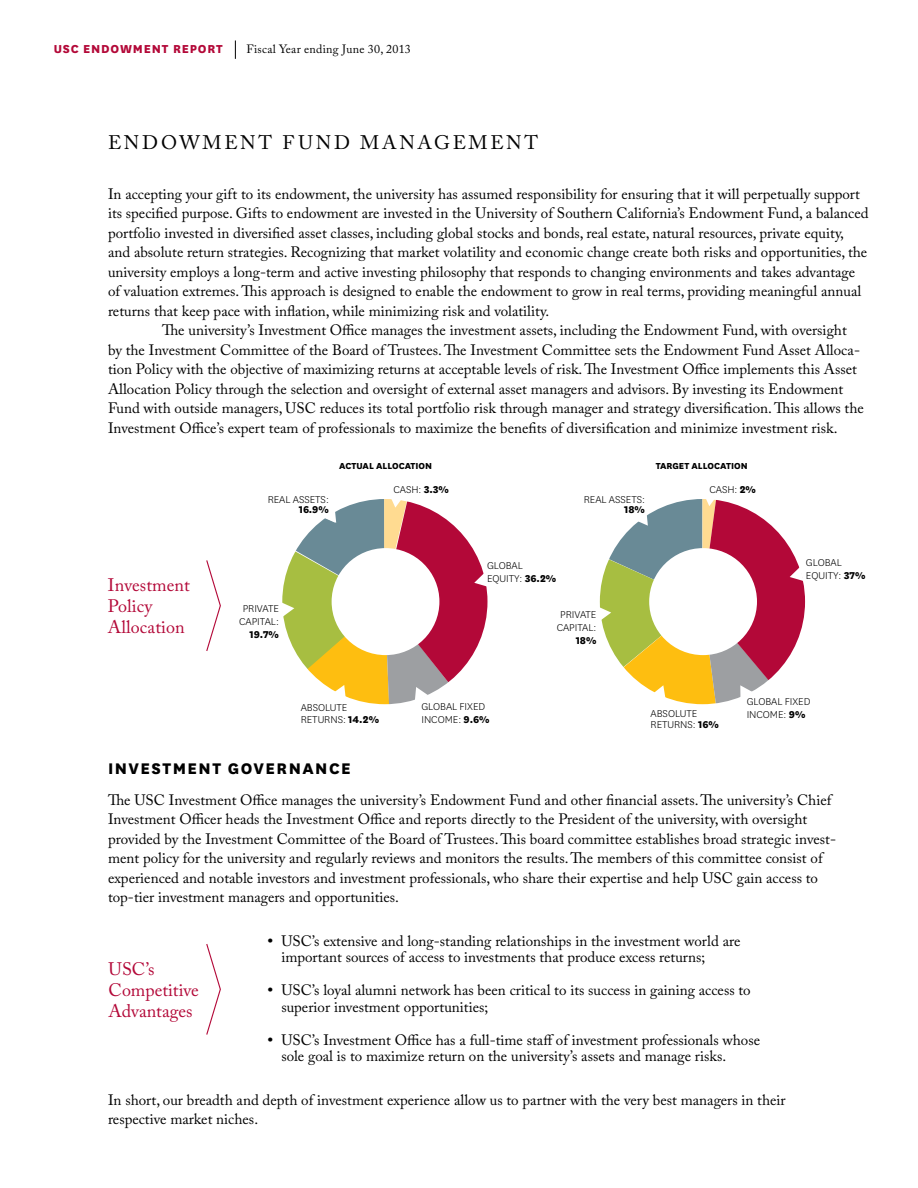
<style>
.page{position:relative;width:918px;height:1188px;background:#fff}
.page>*{position:absolute;margin:0;border:0;box-sizing:border-box;transform-origin:0 0}
.t1{font:19.5px "Adobe Caslon Pro";letter-spacing:.145em;color:#000}
.t2{font:18px/21px "Adobe Caslon Pro";color:#b30838}
.t3{font:800 18px "National";letter-spacing:.08em;color:#000}
.t4{font:15px/19.5px "Adobe Caslon Pro";color:#000}
.t5{font:800 13.5px "National";letter-spacing:.06em;color:#b30838}
.t6{font:12px "Adobe Caslon Pro";letter-spacing:.02em;color:#000}
.t7{font:300 11.7px/13px "National";letter-spacing:-.005em;color:#000}
.t8{font:800 11.7px "National";letter-spacing:-.005em;color:#000}
.t9{font:800 10.2px "National";color:#000}
.s1{font-weight:800}
.s2{font-weight:700}
</style>
<div class="page">
<svg style="left:235px;top:40px;width:1px;height:19px"></svg>
<svg style="left:206px;top:560px;width:15px;height:91px"></svg>
<svg style="left:206px;top:944px;width:15px;height:91px"></svg>
<div style="left:580px;top:479px;width:245px;height:245px;border:20px solid #fff;border-radius:50%"></div>
<svg style="left:592px;top:492px;width:221px;height:219px"></svg>
<div style="left:263px;top:479px;width:244px;height:245px;border:20px solid #fff;border-radius:50%"></div>
<svg style="left:274px;top:484px;width:220px;height:237px"></svg>
<p class="t5" style="left:54px;top:39px;width:170px">USC ENDOWMENT REPORT</p>
<p class="t6" style="left:247px;top:42px;width:166px">Fiscal Year ending June 30, 2013</p>
<h1 class="t1" style="left:108px;top:131px;width:55px">Endowm</h1>
<h1 class="t1" style="left:225px;top:131px;width:315px">ent Fund Managem ent</h1>
<p class="t4" style="left:108px;top:184px;width:762px">In accepting your gift to its endowment, the university has assumed responsibility for ensuring that it will perpetually support its specified purpose. Gifts to endowment are invested in the University of Southern California’s Endowment Fund, a balanced portfolio invested in diversified asset classes, including global stocks and bonds, real estate, natural resources, private equity, and absolute return strategies. Recognizing that market volatility and economic change create both risks and opportunities, the university employs a long-term and active investing philosophy that responds to changing environments and takes advantage of valuation extremes. This approach is designed to enable the endowment to grow in real terms, providing meaningful annual returns that keep pace with inflation, while minimizing risk and volatility.</p>
<p class="t4" style="left:108px;top:321px;width:757px;text-indent:54px">The university’s Investment Office manages the investment assets, including the Endowment Fund, with oversight by the Investment Committee of the Board of Trustees. The Investment Committee sets the Endowment Fund Asset Alloca&shy;tion Policy with the objective of maximizing returns at acceptable levels of risk. The Investment Office implements this Asset Allocation Policy through the selection and oversight of external asset managers and advisors. By investing its Endowment Fund with outside managers, USC reduces its total portfolio risk through manager and strategy diversification. This allows the Investment Office’s expert team of professionals to maximize the benefits of diversification and minimize investment risk.</p>
<p class="t2" style="left:108px;top:575px;width:84px">Investment<br>Policy<br>Allocation</p>
<p class="t7" style="left:268px;top:493px;width:63px">REAL ASSETS:</p>
<p class="t8" style="left:299px;top:501px;width:32px">16.9%</p>
<p class="t9" style="left:339px;top:458px;width:95px">ACTUAL ALLOCATION</p>
<p class="t7" style="left:393px;top:482px;width:57px">CASH: <span class="s1">3.3%</span></p>
<p class="t7" style="left:239px;top:602px;width:41px;text-align:center">PRIVATE<br>CAPITAL:</p>
<p class="t8" style="left:249px;top:626px;width:31px">19.7%</p>
<p class="t7" style="left:584px;top:493px;width:63px">REAL ASSETS:</p>
<p class="t8" style="left:624px;top:501px;width:22px">18%</p>
<p class="t9" style="left:656px;top:458px;width:93px">TARGET ALLOCATION</p>
<p class="t7" style="left:709px;top:482px;width:48px">CASH: <span class="s1">2%</span></p>
<p class="t7" style="left:487px;top:558px;width:71px">GLOBAL<br>EQUITY: <span class="s1">36.2%</span></p>
<p class="t7" style="left:557px;top:607px;width:41px;text-align:center">PRIVATE<br>CAPITAL:</p>
<p class="t8" style="left:576px;top:632px;width:22px">18%</p>
<p class="t7" style="left:806px;top:555px;width:61px">GLOBAL<br>EQUITY: <span class="s1">37%</span></p>
<p class="t7" style="left:301px;top:701px;width:80px;line-height:11.7px">ABSOLUTE<br>RETURNS: <span class="s1">14.2%</span></p>
<p class="t7" style="left:421px;top:700px;width:70px">GLOBAL FIXED<br>I NCOME: <span class="s1">9.6%</span></p>
<p class="t7" style="left:651px;top:707px;width:70px;line-height:11.7px">ABSOLUTE<br>RETURNS: <span class="s1">16%</span></p>
<p class="t7" style="left:747px;top:695px;width:65px">GLOBAL FIXED<br>I NCOME: <span class="s1">9%</span></p>
<p class="t3" style="left:108px;top:755px;width:244px">INVESTMENT GOVERNANCE</p>
<p class="t4" style="left:108px;top:790px;width:730px">The USC Investment Office manages the university’s Endowment Fund and other financial assets. The university’s Chief Investment Officer heads the Investment Office and reports directly to the President of the university, with oversight provided by the Investment Committee of the Board of Trustees. This board committee establishes broad strategic invest&shy;ment policy for the university and regularly reviews and monitors the results. The members of this committee consist of experienced and notable investors and investment professionals, who share their expertise and help USC gain access to top-tier investment managers and opportunities.</p>
<p class="t2" style="left:109px;top:958px;width:92px">USC’s<br>Competitive<br>Advantages</p>
<p class="t4" style="left:281px;top:932px;width:461px;line-height:16.5px;text-indent:-14px"><span class="s2">•</span> USC’s extensive and long-standing relationships in the investment world are important sources of access to investments that produce excess returns;</p>
<p class="t4" style="left:281px;top:982px;width:471px;line-height:16.5px;text-indent:-14px"><span class="s2">•</span> USC’s loyal alumni network has been critical to its success in gaining access to superior investment opportunities;</p>
<p class="t4" style="left:281px;top:1031px;width:480px;line-height:16.5px;text-indent:-14px"><span class="s2">•</span> USC’s Investment Office has a full-time staff of investment professionals whose sole goal is to maximize return on the university’s assets and manage risks.</p>
<p class="t4" style="left:108px;top:1090px;width:679px">In short, our breadth and depth of investment experience allow us to partner with the very best managers in their respective market niches.</p>
</div>
